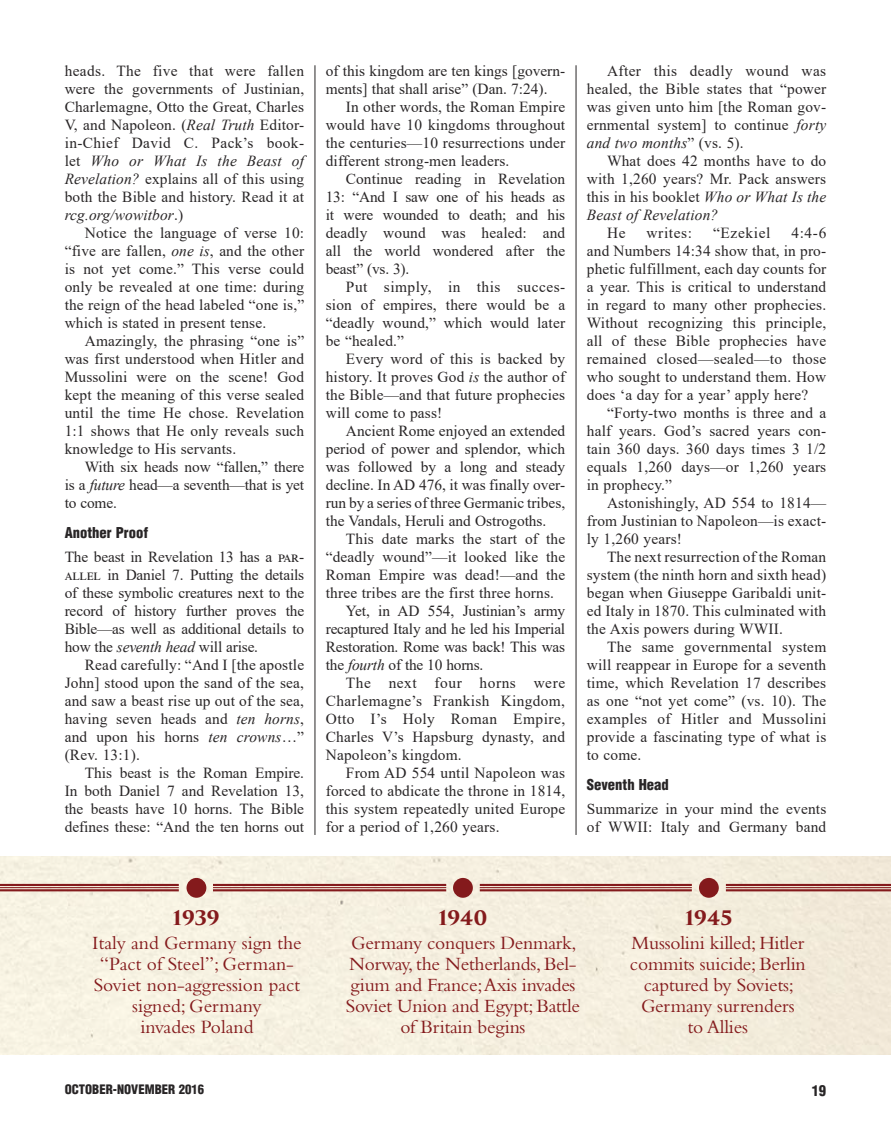
<style>
.page{position:relative;width:891px;height:1148px;background:#fff}
.page>*{position:absolute;margin:0;border:0;box-sizing:border-box;transform-origin:0 0}
.t1{font:19.5px/21px "Bembo Std";letter-spacing:-.01em;color:#841a1c;text-align:center}
.t2{font:700 19.5px "Trajan Pro 3";letter-spacing:-.015em;color:#841a1c}
.t3{font:15.3px/18px "Times New Roman";letter-spacing:.01em;color:#282526;text-align:justify}
.t4{font:15.3px "Times New Roman";letter-spacing:-.01em;color:#282526}
.t5{font:15.3px "Times New Roman";letter-spacing:.03em;color:#282526}
.t6{font:15.3px "Times New Roman";letter-spacing:.035em;color:#282526}
.t7{font:15.3px "Times New Roman";letter-spacing:.04em;color:#282526}
.t8{font:900 condensed 14.7px "Helvetica";color:#282526}
.t9{font:900 condensed 12.75px "Helvetica";color:#282526}
.s1{font-style:italic}
</style>
<div class="page">
<img style="left:0;top:856px;width:891px;height:198px">
<hr style="left:0;top:884px;width:179px;height:2px;background:#841a1c">
<hr style="left:0;top:887px;width:179px;height:1px;background:#841a1c">
<hr style="left:0;top:889px;width:179px;height:2px;background:#841a1c">
<hr style="left:213px;top:884px;width:233px;height:2px;background:#841a1c">
<hr style="left:213px;top:887px;width:233px;height:1px;background:#841a1c">
<hr style="left:213px;top:889px;width:233px;height:2px;background:#841a1c">
<hr style="left:480px;top:884px;width:212px;height:2px;background:#841a1c">
<hr style="left:480px;top:887px;width:212px;height:1px;background:#841a1c">
<hr style="left:480px;top:889px;width:212px;height:2px;background:#841a1c">
<hr style="left:726px;top:884px;width:165px;height:2px;background:#841a1c">
<hr style="left:726px;top:887px;width:165px;height:1px;background:#841a1c">
<hr style="left:726px;top:889px;width:165px;height:2px;background:#841a1c">
<div style="left:187px;top:878px;width:19px;height:19px;background:#841a1c;border-radius:50%"></div>
<div style="left:453px;top:878px;width:20px;height:19px;background:#841a1c;border-radius:50%"></div>
<div style="left:699px;top:878px;width:20px;height:19px;background:#841a1c;border-radius:50%"></div>
<hr style="left:315px;top:65px;width:1px;height:770px;background:#282526">
<hr style="left:576px;top:65px;width:1px;height:770px;background:#282526">
<p class="t3" style="left:65px;top:61px;width:241px">heads. The five that were fallen were the governments of Justinian, Charlemagne, Otto the Great, Charles V, and Napoleon. (<span class="s1">Real Truth</span> Editor&shy;in-Chief David C. Pack’s book&shy;let <span class="s1">Who or What Is the Beast of Revelation?</span> explains all of this using both the Bible and history. Read it at <span class="s1">rcg.org/wowitbor</span>.)</p>
<p class="t3" style="left:65px;top:223px;width:241px;text-indent:20px">Notice the language of verse 10: “five are fallen, <span class="s1">one is</span>, and the other is not yet come.” This verse could only be revealed at one time: during the reign of the head labeled “one is,” which is stated in present tense.</p>
<p class="t3" style="left:65px;top:331px;width:241px;text-indent:20px">Amazingly, the phrasing “one is” was first understood when Hitler and Mussolini were on the scene! God kept the meaning of this verse sealed until the time He chose. Revelation 1:1 shows that He only reveals such knowledge to His servants.</p>
<p class="t3" style="left:65px;top:457px;width:241px;text-indent:20px">With six heads now “fallen,” there is a <span class="s1">future</span> head—a seventh—that is yet to come.</p>
<p class="t8" style="left:65px;top:523px;width:85px">Another Proof</p>
<p class="t3" style="left:65px;top:547px;width:241px">The beast in Revelation 13 has a par&shy;allel in Daniel 7. Putting the details of these symbolic creatures next to the record of history further proves the Bible—as well as additional details to how the <span class="s1">seventh head</span> will arise.</p>
<p class="t3" style="left:65px;top:655px;width:241px;text-indent:20px">Read carefully: “And I [the apostle John] stood upon the sand of the sea, and saw a beast rise up out of the sea, having seven heads and <span class="s1">ten horns</span>, and upon his horns <span class="s1">ten crowns</span>…” (Rev. 13:1).</p>
<p class="t3" style="left:65px;top:763px;width:241px;text-indent:20px">This beast is the Roman Empire.<br>In both Daniel 7 and Revelation 13, the beasts have 10 horns. The Bible defines these: “And the ten horns out</p>
<p class="t3" style="left:326px;top:61px;width:241px">of this kingdom are ten kings [govern&shy;ments] that shall arise” (Dan. 7:24).</p>
<p class="t3" style="left:326px;top:97px;width:241px;text-indent:20px">In other words, the Roman Empire would have 10 kingdoms throughout the centuries—10 resurrections under different strong-men leaders.</p>
<p class="t3" style="left:326px;top:169px;width:241px;text-indent:20px">Continue reading in Revelation 13: “And I saw one of his heads as it were wounded to death; and his deadly wound was healed: and all the world wondered after the beast” (vs. 3).</p>
<p class="t3" style="left:326px;top:277px;width:241px;text-indent:20px">Put simply, in this succes&shy;sion of empires, there would be a “deadly wound,” which would later be “healed.”</p>
<p class="t3" style="left:326px;top:349px;width:241px;text-indent:20px">Every word of this is backed by history. It proves God <span class="s1">is</span> the author of the Bible—and that future prophecies will come to pass!</p>
<p class="t3" style="left:326px;top:421px;width:241px;text-indent:20px">Ancient Rome enjoyed an extended period of power and splendor, which was followed by a long and steady decline. In AD 476, it was finally over&shy;run by a series of three Germanic tribes, the Vandals, Heruli and Ostrogoths.</p>
<p class="t3" style="left:346px;top:529px;width:221px">This date marks the start of the</p>
<p class="t3" style="left:326px;top:547px;width:241px">“deadly wound”—it looked like the</p>
<p class="t3" style="left:326px;top:565px;width:241px">Roman Empire was dead!—and the</p>
<p class="t3" style="left:326px;top:583px;width:230px">three tribes are the first three horns.</p>
<p class="t4" style="left:346px;top:600px;width:221px">Yet, in AD 554, Justinian’s army</p>
<p class="t4" style="left:326px;top:618px;width:241px">recaptured Italy and he led his Imperial</p>
<p class="t4" style="left:326px;top:636px;width:241px">Restoration. Rome was back! This was</p>
<p class="t4" style="left:326px;top:654px;width:159px">the <span class="s1">fourth</span> of the 10 horns.</p>
<p class="t6" style="left:346px;top:672px;width:221px">The next four horns were</p>
<p class="t3" style="left:326px;top:691px;width:241px">Charlemagne’s Frankish Kingdom,</p>
<p class="t5" style="left:326px;top:708px;width:241px">Otto I’s Holy Roman Empire,</p>
<p class="t3" style="left:326px;top:727px;width:241px">Charles V’s Hapsburg dynasty, and</p>
<p class="t3" style="left:326px;top:745px;width:138px">Napoleon’s kingdom.</p>
<p class="t3" style="left:346px;top:763px;width:221px">From AD 554 until Napoleon was</p>
<p class="t3" style="left:326px;top:781px;width:241px">forced to abdicate the throne in 1814,</p>
<p class="t3" style="left:326px;top:799px;width:241px">this system repeatedly united Europe</p>
<p class="t3" style="left:326px;top:817px;width:175px">for a period of 1,260 years.</p>
<p class="t3" style="left:587px;top:62px;width:241px;text-indent:20px">After this deadly wound was healed, the Bible states that “power was given unto him [the Roman gov&shy;ernmental system] to continue <span class="s1">forty and two months</span>” (vs. 5).</p>
<p class="t3" style="left:587px;top:151px;width:241px;text-indent:20px">What does 42 months have to do with 1,260 years? Mr. Pack answers this in his booklet <span class="s1">Who or What Is the Beast of Revelation?</span></p>
<p class="t3" style="left:607px;top:223px;width:20px">He</p>
<p class="t3" style="left:647px;top:223px;width:47px">writes:</p>
<p class="t7" style="left:713px;top:222px;width:59px">“Ezekiel</p>
<p class="t3" style="left:587px;top:223px;width:241px;text-indent:205px">4:4-6 and Numbers 14:34 show that, in pro&shy;phetic fulfillment, each day counts for a year. This is critical to understand in regard to many other prophecies.<br>Without recognizing this principle, all of these Bible prophecies have remained closed—sealed—to those who sought to understand them. How does ‘a day for a year’ apply here?</p>
<p class="t3" style="left:587px;top:403px;width:241px;text-indent:20px">“Forty-two months is three and a half years. God’s sacred years con&shy;tain 360 days. 360 days times 3 1/2 equals 1,260 days—or 1,260 years in prophecy.”</p>
<p class="t3" style="left:587px;top:493px;width:241px;text-indent:20px">Astonishingly, AD 554 to 1814— from Justinian to Napoleon—is exact&shy;ly 1,260 years!</p>
<p class="t3" style="left:587px;top:547px;width:241px;text-indent:20px">The next resurrection of the Roman system (the ninth horn and sixth head) began when Giuseppe Garibaldi unit&shy;ed Italy in 1870. This culminated with the Axis powers during WWII.</p>
<p class="t3" style="left:587px;top:637px;width:241px;text-indent:20px">The same governmental system will reappear in Europe for a seventh time, which Revelation 17 describes as one “not yet come” (vs. 10). The examples of Hitler and Mussolini provide a fascinating type of what is to come.</p>
<p class="t8" style="left:587px;top:775px;width:84px">Seventh Head</p>
<p class="t3" style="left:587px;top:799px;width:241px">Summarize in your mind the events of WWII: Italy and Germany band</p>
<p class="t2" style="left:173px;top:903px;width:48px">1939</p>
<p class="t2" style="left:438px;top:903px;width:51px">1940</p>
<p class="t2" style="left:685px;top:903px;width:49px">1945</p>
<p class="t1" style="left:92px;top:932px;width:211px">Italy and Germany sign the “Pact of Steel”; German-<br>Soviet non-aggression pact signed; Germany<br>invades Poland</p>
<p class="t1" style="left:346px;top:932px;width:236px">Germany conquers Denmark,<br>Norway, the Netherlands, Bel&shy;gium and France; Axis invades<br>Soviet Union and Egypt; Battle of Britain begins</p>
<p class="t1" style="left:630px;top:932px;width:177px">Mussolini killed; Hitler commits suicide; Berlin captured by Soviets;<br>Germany surrenders<br>to Allies</p>
<p class="t9" style="left:65px;top:1081px;width:141px">OCTOBER-NOVEMBER 2016</p>
<p class="t8" style="left:812px;top:1080px;width:16px">19</p>
</div>
